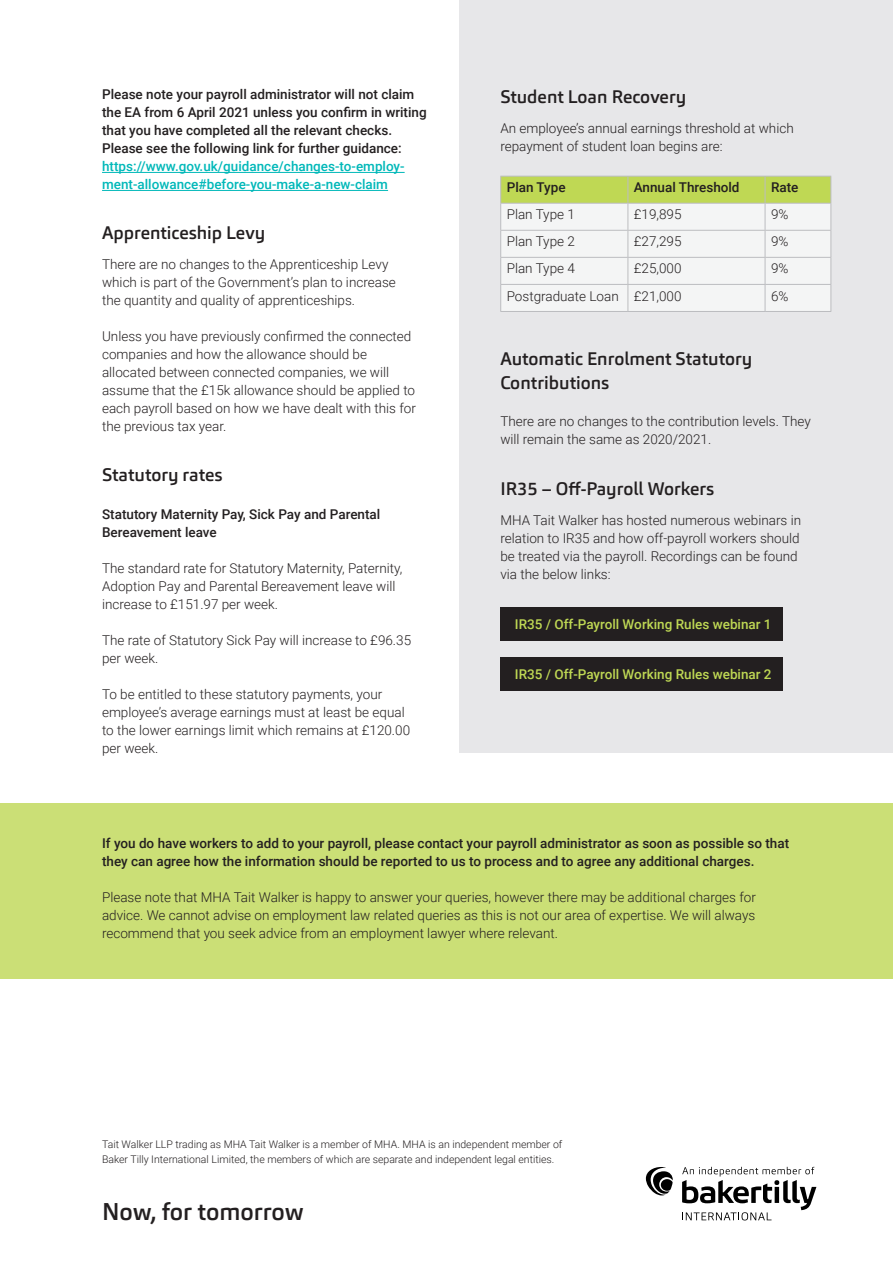
<style>
.page{position:relative;width:893px;height:1263px;background:#fff}
.page>*{position:absolute;margin:0;border:0;box-sizing:border-box;transform-origin:0 0}
.t1{font:500 24px "Carnac";color:#231f20}
.BODY_COPY{font:500 18px/24px "Carnac";color:#231f20}
.BODY_COPY-2{font:300 13.5px/18px "Roboto";color:#231f20}
.BODY_COPY-3{font:500 13.5px/18px "Roboto";color:#231f20}
.BODY_COPY-4{font:500 13.5px "Roboto";color:#bfd854}
.BODY_COPY-5{font:300 10.5px/15px "Roboto";color:#231f20}
.s1{color:#00b8b9}
</style>
<div class="page">
<div style="left:0;top:803px;width:893px;height:176px;background:#cbdf76"></div>
<hr style="left:102px;top:172px;width:303px;height:1px;background:#00b8b9">
<hr style="left:102px;top:190px;width:286px;height:1px;background:#00b8b9">
<div style="left:459px;top:0;width:434px;height:753px;background:#e1e2e4"></div>
<svg style="left:500px;top:176px;width:331px;height:135px"></svg>
<hr style="left:500px;top:311px;width:128px;height:1px;background:#bcbdc0">
<hr style="left:628px;top:311px;width:137px;height:1px;background:#bcbdc0">
<hr style="left:765px;top:311px;width:66px;height:1px;background:#bcbdc0">
<svg style="left:646px;top:1167px;width:27px;height:28px"></svg>
<svg style="left:682px;top:1167px;width:134px;height:53px"></svg>
<div style="left:500px;top:607px;width:282px;height:33px;background:#231f20"></div>
<div style="left:500px;top:658px;width:282px;height:33px;background:#231f20"></div>
<p class="BODY_COPY-3" style="left:102px;top:85px;width:326px">Please note your payroll administrator will not claim the EA from 6 April 2021 unless you confirm in writing that you have completed all the relevant checks.<br>Please see the following link for further guidance: <span class="s1">https://www.gov.uk/guidance/changes-to-employ&shy;ment-allowance#before-you-make-a-new-claim</span></p>
<p class="BODY_COPY" style="left:500px;top:85px;width:187px">Student Loan Recovery</p>
<p class="BODY_COPY-2" style="left:500px;top:118px;width:295px">An employee’s annual earnings threshold at which repayment of student loan begins are:</p>
<p class="BODY_COPY-3" style="left:507px;top:178px;width:60px">Plan Type</p>
<p class="BODY_COPY-3" style="left:634px;top:178px;width:107px">Annual Threshold</p>
<p class="BODY_COPY-3" style="left:771px;top:178px;width:29px">Rate</p>
<p class="BODY_COPY-2" style="left:507px;top:205px;width:70px">Plan Type 1</p>
<p class="BODY_COPY-2" style="left:634px;top:205px;width:49px">£19,895</p>
<p class="BODY_COPY-2" style="left:771px;top:205px;width:19px">9%</p>
<p class="BODY_COPY-2" style="left:507px;top:232px;width:70px">Plan Type 2</p>
<p class="BODY_COPY-2" style="left:634px;top:232px;width:49px">£27,295</p>
<p class="BODY_COPY-2" style="left:771px;top:232px;width:19px">9%</p>
<p class="BODY_COPY-2" style="left:507px;top:259px;width:70px">Plan Type 4</p>
<p class="BODY_COPY-2" style="left:634px;top:259px;width:49px">£25,000</p>
<p class="BODY_COPY-2" style="left:771px;top:259px;width:19px">9%</p>
<p class="BODY_COPY-2" style="left:507px;top:286px;width:114px">Postgraduate Loan</p>
<p class="BODY_COPY-2" style="left:634px;top:286px;width:49px">£21,000</p>
<p class="BODY_COPY-2" style="left:771px;top:286px;width:19px">6%</p>
<p class="BODY_COPY" style="left:102px;top:221px;width:165px">Apprenticeship Levy</p>
<p class="BODY_COPY-2" style="left:102px;top:255px;width:295px">There are no changes to the Apprenticeship Levy which is part of the Government’s plan to increase the quantity and quality of apprenticeships.</p>
<p class="BODY_COPY-2" style="left:102px;top:327px;width:315px">Unless you have previously confirmed the connected companies and how the allowance should be allocated between connected companies, we will assume that the £15k allowance should be applied to each payroll based on how we have dealt with this for the previous tax year.</p>
<p class="BODY_COPY" style="left:500px;top:346px;width:253px">Automatic Enrolment Statutory<br>Contributions</p>
<p class="BODY_COPY-2" style="left:500px;top:412px;width:312px">There are no changes to the contribution levels. They will remain the same as 2020/2021.</p>
<p class="BODY_COPY" style="left:500px;top:477px;width:215px">IR35 – Off-Payroll Workers</p>
<p class="BODY_COPY-2" style="left:500px;top:511px;width:302px">MHA Tait Walker has hosted numerous webinars in relation to IR35 and how off-payroll workers should be treated via the payroll. Recordings can be found via the below links:</p>
<p class="BODY_COPY" style="left:102px;top:463px;width:122px">Statutory rates</p>
<p class="BODY_COPY-3" style="left:102px;top:504px;width:280px">Statutory Maternity Pay, Sick Pay and Parental<br>Bereavement leave</p>
<p class="BODY_COPY-2" style="left:102px;top:558px;width:302px">The standard rate for Statutory Maternity, Paternity,<br>Adoption Pay and Parental Bereavement leave will increase to £151.97 per week.</p>
<p class="BODY_COPY-2" style="left:102px;top:630px;width:311px">The rate of Statutory Sick Pay will increase to £96.35 per week.</p>
<p class="BODY_COPY-2" style="left:102px;top:684px;width:310px">To be entitled to these statutory payments, your employee’s average earnings must at least be equal to the lower earnings limit which remains at £120.00 per week.</p>
<p class="BODY_COPY-4" style="left:515px;top:615px;width:258px">IR35 / Off-Payroll Working Rules webinar 1</p>
<p class="BODY_COPY-4" style="left:515px;top:665px;width:258px">IR35 / Off-Payroll Working Rules webinar 2</p>
<p class="BODY_COPY-3" style="left:102px;top:834px;width:689px">If you do have workers to add to your payroll, please contact your payroll administrator as soon as possible so that they can agree how the information should be reported to us to process and to agree any additional charges.</p>
<p class="BODY_COPY-2" style="left:102px;top:888px;width:655px;text-align:justify">Please note that MHA Tait Walker is happy to answer your queries, however there may be additional charges for advice. We cannot advise on employment law related queries as this is not our area of expertise. We will always recommend that you seek advice from an employment lawyer where relevant.</p>
<p class="BODY_COPY-5" style="left:102px;top:1136px;width:462px">Tait Walker LLP trading as MHA Tait Walker is a member of MHA. MHA is an independent member of<br>Baker Tilly International Limited, the members of which are separate and independent legal entities.</p>
<p class="t1" style="left:102px;top:1197px;width:203px">Now, for tomorrow</p>
</div>
